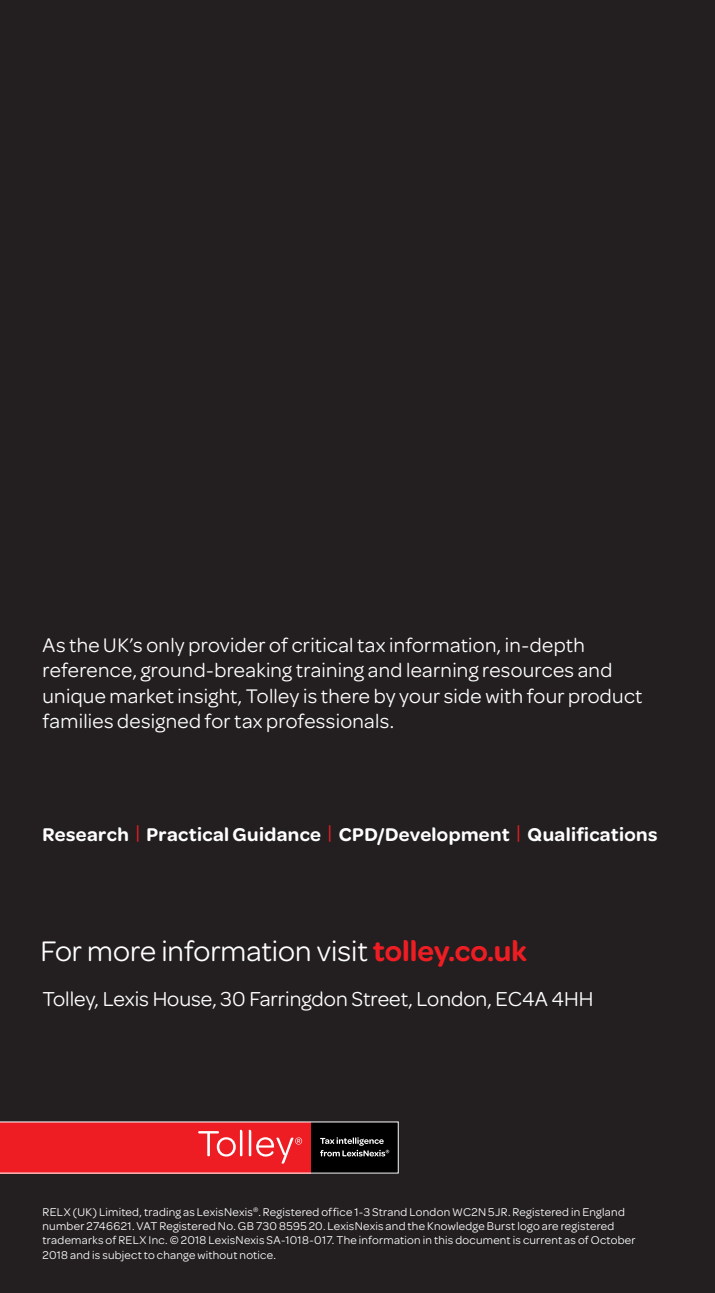
<style>
.page{position:relative;width:715px;height:1293px;background:#fff}
.page>*{position:absolute;margin:0;border:0;box-sizing:border-box;transform-origin:0 0}
.t1{font:30.3px "Omnes";color:#fff}
.t2{font:21.6px "Omnes";color:#fff}
.Body{font:21px/25.2px "Omnes";letter-spacing:.015em;color:#fff}
.Names{font:600 19.8px "Omnes";letter-spacing:.02em;color:#fff}
.Small_Print{font:12px/14.4px "Omnes";letter-spacing:.02em;color:#fff}
.s1{font-weight:400;color:#ee1d23}
.s2{font-weight:600;color:#ee1d23}
</style>
<div class="page">
<div style="left:0;top:0;width:714px;height:1293px;background:#231f20"></div>
<svg style="left:0;top:1121px;width:398px;height:52px;background:#bf282c"></svg>
<p class="Body" style="left:43px;top:631px;width:601px">As the UK’s only provider of critical tax information, in-depth reference, ground-breaking training and learning resources and unique market insight, Tolley is there by your side with four product families designed for tax professionals.</p>
<p class="Names" style="left:43px;top:820px;width:616px">Research <span class="s1">|</span> Practical Guidance <span class="s1">|</span> CPD/Development <span class="s1">|</span> Qualifications</p>
<p class="t1" style="left:40px;top:930px;width:487px">For more information visit <span class="s2">tolley.co.uk</span></p>
<p class="t2" style="left:43px;top:984px;width:552px">Tolley, Lexis House, 30 Farringdon Street, London, EC4A 4HH</p>
<p class="Small_Print" style="left:43px;top:1203px;width:594px">RELX (UK) Limited, trading as LexisNexis<sup>®</sup>. Registered office 1-3 Strand London WC2N 5JR. Registered in England number 2746621. VAT Registered No. GB 730 8595 20. LexisNexis and the Knowledge Burst logo are registered trademarks of RELX Inc. © 2018 LexisNexis SA-1018-017. The information in this document is current as of October 2018 and is subject to change without notice.</p>
</div>
